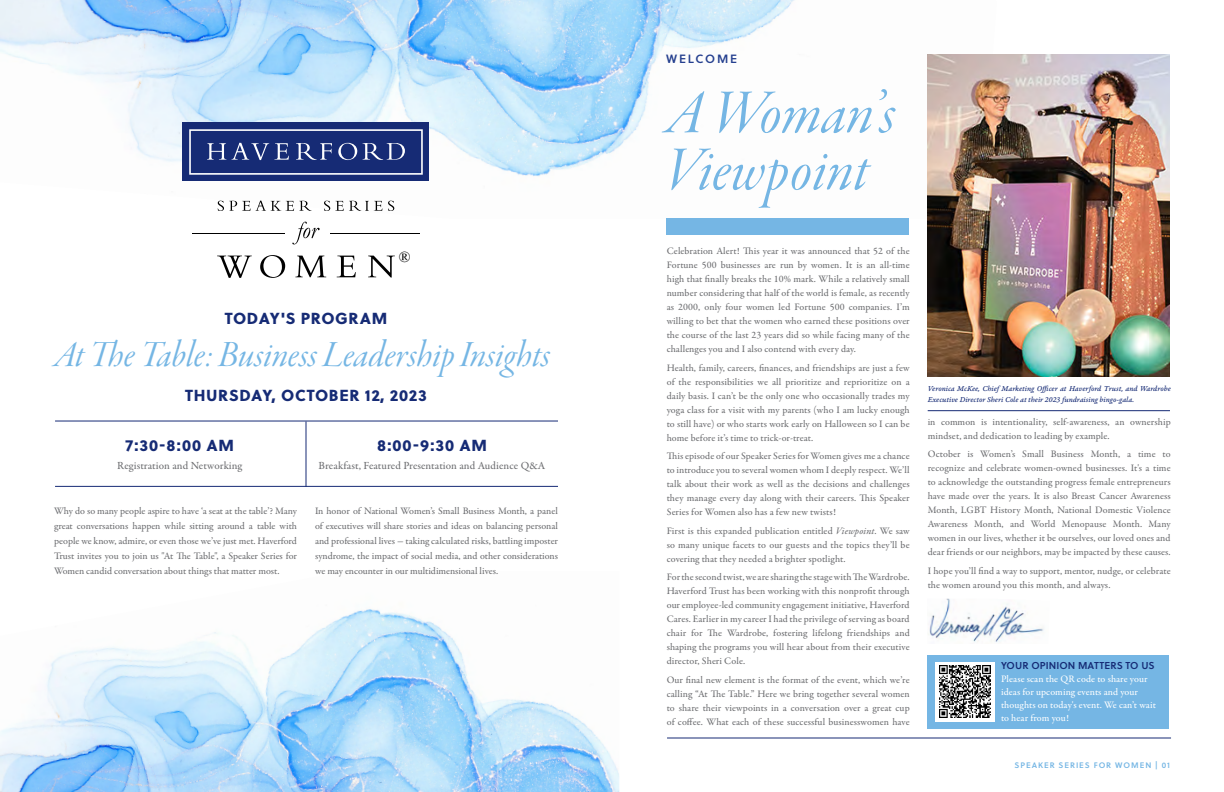
<style>
.page{position:relative;width:1224px;height:792px;background:#fff}
.page>*{position:absolute;margin:0;border:0;box-sizing:border-box;transform-origin:0 0}
.t1{font:66px/57px "Garamond Premr Pro It Disp";color:#75b6e4}
.t2{font:39px "Garamond Premr Pro It Disp";color:#75b6e4}
.t3{font:16px "Soleil Xb";letter-spacing:.04em;color:#162b75}
.t4{font:15.4px "Garamond";color:#000}
.t5{font:12px "Soleil Sb";letter-spacing:.16em;color:#25408f}
.t6{font:500 11px "Garamond Premr Pro";letter-spacing:.005em;color:#6d6e71}
.t7{font:500 10px/14px "Garamond Premr Pro";letter-spacing:.005em;color:#6d6e71;text-align:justify}
.t8{font:500 10px/13px "Garamond Premr Pro";letter-spacing:.01em;color:#fff}
.t9{font:10px "Soleil Sb";letter-spacing:.01em;color:#162b75}
.t10{font:8px/11px "Garamond Premr Pro Med It Capt";color:#162b75}
.t11{font:8px "Soleil Sb";letter-spacing:.12em;color:#75b6e4}
.s1{font-family:"Garamond Premr Pro Med It";font-weight:400}
</style>
<div class="page">
<img style="left:0;top:0;width:795px;height:219px">
<img style="left:927px;top:54px;width:243px;height:322px">
<hr style="left:667px;top:738px;width:504px;height:1px;background:#162b75">
<img style="left:0;top:609px;width:619px;height:183px">
<div style="left:183px;top:123px;width:246px;height:58px;background:#162b75"></div>
<svg style="left:189px;top:129px;width:234px;height:46px"></svg>
<svg style="left:292px;top:222px;width:28px;height:22px"></svg>
<svg style="left:218px;top:201px;width:176px;height:10px"></svg>
<svg style="left:217px;top:255px;width:178px;height:23px"></svg>
<hr style="left:192px;top:233px;width:93px;height:1px;background:#000">
<hr style="left:330px;top:233px;width:90px;height:1px;background:#000">
<hr style="left:55px;top:486px;width:503px;height:1px;background:#162b75">
<hr style="left:55px;top:421px;width:503px;height:1px;background:#162b75">
<hr style="left:306px;top:422px;width:1px;height:65px;background:#162b75">
<div style="left:928px;top:655px;width:242px;height:74px;background:#75b6e4"></div>
<div style="left:935px;top:662px;width:60px;height:59px;background:#fff"></div>
<img style="left:939px;top:666px;width:52px;height:52px">
<div style="left:667px;top:218px;width:242px;height:17px;background:#75b6e4"></div>
<hr style="left:928px;top:410px;width:242px;height:1px;background:#162b75">
<img style="left:928px;top:599px;width:116px;height:43px">
<h3 class="t4" style="left:399px;top:247px;width:13px">®</h3>
<h3 class="t3" style="left:225px;top:306px;width:164px">TODAY'S PROGRAM</h3>
<h2 class="t2" style="left:54px;top:333px;width:498px">At The Table: Business Leadership Insights</h2>
<h3 class="t3" style="left:185px;top:383px;width:243px">THURSDAY, OCTOBER 12, 2023</h3>
<h3 class="t3" style="left:126px;top:432px;width:110px">7:30-8:00 AM</h3>
<p class="t6" style="left:117px;top:458px;width:127px">Registration and Networking</p>
<h3 class="t3" style="left:377px;top:432px;width:111px">8:00-9:30 AM</h3>
<p class="t6" style="left:319px;top:458px;width:228px">Breakfast, Featured Presentation and Audience Q&amp;A</p>
<p class="t7" style="left:54px;top:504px;width:245px;line-height:15px">Why do so many people aspire to have ‘a seat at the table’? Many great conversations happen while sitting around a table with people we know, admire, or even those we’ve just met. Haverford Trust invites you to join us "At The Table", a Speaker Series for Women candid conversation about things that matter most.</p>
<p class="t7" style="left:315px;top:504px;width:245px;line-height:15px">In honor of National Women’s Small Business Month, a panel of executives will share stories and ideas on balancing personal and professional lives - taking calculated risks, battling imposter syndrome, the impact of social media, and other considerations we may encounter in our multidimensional lives.</p>
<p class="t5" style="left:666px;top:50px;width:73px">WELCOME</p>
<h1 class="t1" style="left:666px;top:88px;width:231px">A Woman’s<br>Viewpoint</h1>
<p class="t7" style="left:667px;top:245px;width:245px">Celebration Alert! This year it was announced that 52 of the Fortune 500 businesses are run by women. It is an all-time high that finally breaks the 10% mark. While a relatively small number considering that half of the world is female, as recently as 2000, only four women led Fortune 500 companies. I’m willing to bet that the women who earned these positions over the course of the last 23 years did so while facing many of the challenges you and I also contend with every day.</p>
<p class="t7" style="left:667px;top:361px;width:245px">Health, family, careers, finances, and friendships are just a few of the responsibilities we all prioritize and reprioritize on a daily basis. I can’t be the only one who occasionally trades my yoga class for a visit with my parents (who I am lucky enough to still have) or who starts work early on Halloween so I can be home before it’s time to trick-or-treat.</p>
<p class="t7" style="left:667px;top:450px;width:245px">This episode of our Speaker Series for Women gives me a chance to introduce you to several women whom I deeply respect. We’ll talk about their work as well as the decisions and challenges they manage every day along with their careers. This Speaker Series for Women also has a few new twists!</p>
<p class="t7" style="left:667px;top:524px;width:245px">First is this expanded publication entitled <span class="s1">Viewpoint</span>. We saw so many unique facets to our guests and the topics they’ll be covering that they needed a brighter spotlight.</p>
<p class="t7" style="left:667px;top:571px;width:245px">For the second twist, we are sharing the stage with The Wardrobe.<br>Haverford Trust has been working with this nonprofit through our employee-led community engagement initiative, Haverford Cares. Earlier in my career I had the privilege of serving as board chair for The Wardrobe, fostering lifelong friendships and shaping the programs you will hear about from their executive director, Sheri Cole.</p>
<p class="t7" style="left:667px;top:673px;width:245px">Our final new element is the format of the event, which we’re calling “At The Table.” Here we bring together several women to share their viewpoints in a conversation over a great cup of coffee. What each of these successful businesswomen have</p>
<p class="t10" style="left:928px;top:383px;width:244px">Veronica McKee, Chief Marketing Officer at Haverford Trust, and Wardrobe<br>Executive Director Sheri Cole at their 2023 fundraising bingo-gala.</p>
<p class="t7" style="left:928px;top:415px;width:244px">in common is intentionality, self-awareness, an ownership mindset, and dedication to leading by example.</p>
<p class="t7" style="left:928px;top:448px;width:245px">October is Women’s Small Business Month, a time to recognize and celebrate women-owned businesses. It's a time to acknowledge the outstanding progress female entrepreneurs have made over the years. It is also Breast Cancer Awareness Month, LGBT History Month, National Domestic Violence Awareness Month, and World Menopause Month. Many women in our lives, whether it be ourselves, our loved ones and dear friends or our neighbors, may be impacted by these causes.</p>
<p class="t7" style="left:928px;top:564px;width:245px">I hope you’ll find a way to support, mentor, nudge, or celebrate the women around you this month, and always.</p>
<p class="t9" style="left:1001px;top:658px;width:155px">YOUR OPINION MATTERS TO US</p>
<p class="t8" style="left:1001px;top:673px;width:157px">Please scan the QR code to share your ideas for upcoming events and your thoughts on today's event. We can’t wait to hear from you!</p>
<p class="t11" style="left:1015px;top:759px;width:157px">SPEAKER SERIES FOR WOMEN | 01</p>
</div>
